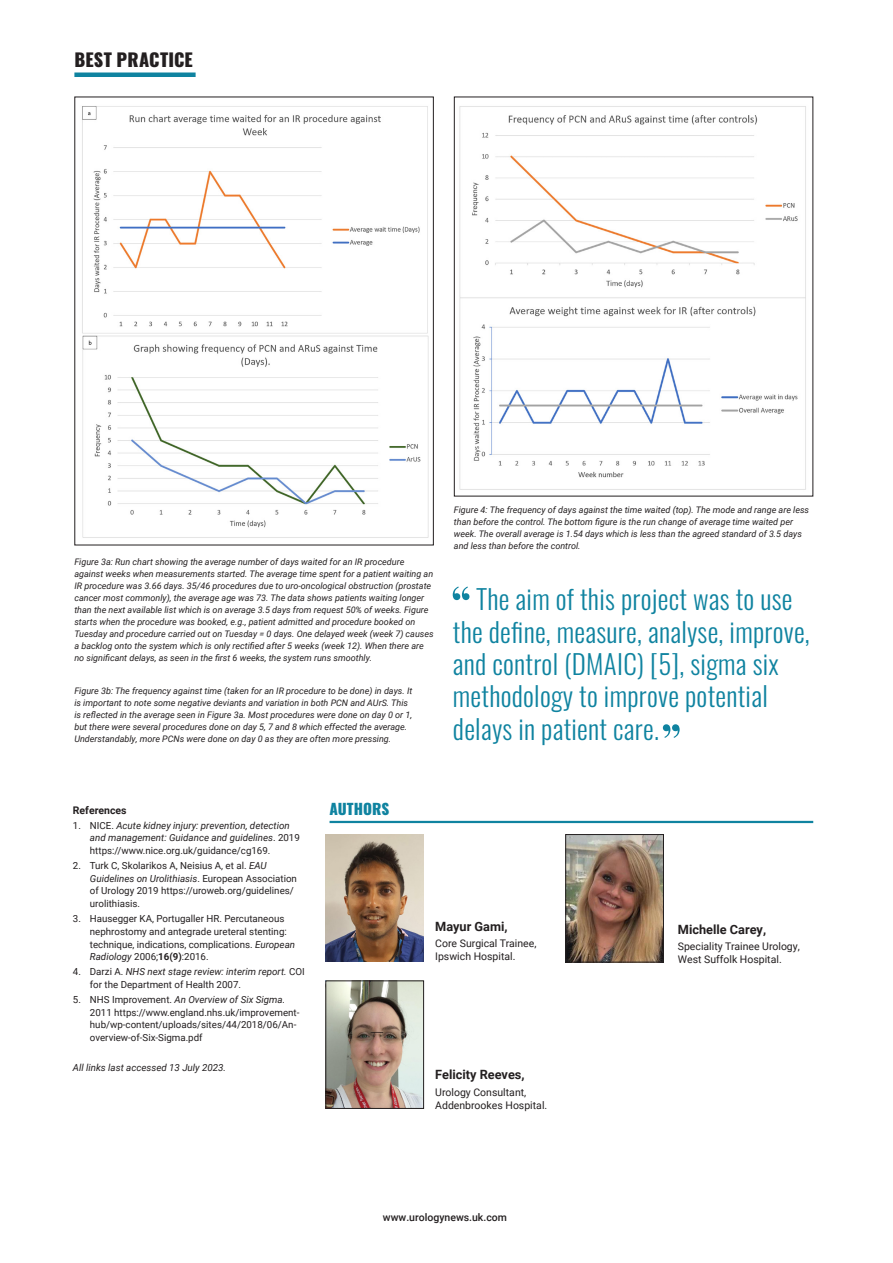
<style>
.page{position:relative;width:893px;height:1263px;background:#fff}
.page>*{position:absolute;margin:0;border:0;box-sizing:border-box;transform-origin:0 0}
.feature_Quote{font:54px "Playfair Display";color:#0f83a0}
.Body_No_Indent{font:300 27px/32.4px "Oswald";letter-spacing:.01em;color:#0f83a0}
.HEADING_Feature{font:800 18px "Oswald";letter-spacing:.01em;color:#231f20}
.Author_Section_Editor_Heading{font:800 15px "Oswald";color:#0f83a0}
.Author_name{font:700 12.75px "Roboto";color:#231f20}
.Author_biodata{font:10.5px/12.6px "Roboto";color:#231f20}
.t1{font:500 10.5px "Roboto";color:#231f20}
.Ref_title{font:700 10.5px "Roboto";color:#231f20}
.Ref_body{font:9.75px/12.8px "Roboto";color:#231f20}
.Ref_body-2{font:italic 9.75px/12.8px "Roboto";color:#231f20}
.Captions{font:italic 9px/12px "Roboto";color:#231f20}
.s1{font-style:normal}
.s2{font-style:italic}
.s3{font-weight:700}
</style>
<div class="page">
<div style="left:74px;top:72px;width:122px;height:5px;background:#0f83a0"></div>
<img style="left:82px;top:106px;width:347px;height:432px">
<img style="left:459px;top:106px;width:347px;height:384px">
<hr style="left:330px;top:821px;width:483px;height:2px;background:#0f83a0">
<img style="left:326px;top:834px;width:98px;height:128px">
<img style="left:567px;top:836px;width:95px;height:124px">
<div style="left:565px;top:834px;width:99px;height:128px;border:1px solid #231f20"></div>
<img style="left:328px;top:983px;width:94px;height:123px">
<div style="left:326px;top:981px;width:98px;height:127px;border:1px solid #231f20"></div>
<p class="HEADING_Feature" style="left:74px;top:50px;width:120px">BEST PRACTICE</p>
<p class="Captions" style="left:74px;top:556px;width:361px">Figure 3a: Run chart showing the average number of days waited for an IR procedure against weeks when measurements started. The average time spent for a patient waiting an IR procedure was 3.66 days. 35/46 procedures due to uro-oncological obstruction (prostate cancer most commonly), the average age was 73. The data shows patients waiting longer than the next available list which is on average 3.5 days from request 50% of weeks. Figure starts when the procedure was booked, e.g., patient admitted and procedure booked on Tuesday and procedure carried out on Tuesday = 0 days. One delayed week (week 7) causes a backlog onto the system which is only rectified after 5 weeks (week 12). When there are no significant delays, as seen in the first 6 weeks, the system runs smoothly.</p>
<p class="Captions" style="left:74px;top:684px;width:339px">Figure 3b: The frequency against time (taken for an IR procedure to be done) in days. It is important to note some negative deviants and variation in both PCN and AUrS. This is reflected in the average seen in Figure 3a. Most procedures were done on day 0 or 1, but there were several procedures done on day 5, 7 and 8 which effected the average.<br>Understandably, more PCNs were done on day 0 as they are often more pressing.</p>
<p class="Captions" style="left:454px;top:504px;width:357px">Figure 4: The frequency of days against the time waited (top). The mode and range are less than before the control. The bottom figure is the run change of average time waited per week. The overall average is 1.54 days which is less than the agreed standard of 3.5 days and less than before the control.</p>
<p class="Body_No_Indent" style="left:453px;top:580px;width:358px;text-indent:23px">The aim of this project was to use the define, measure, analyse, improve, and control (DMAIC) [5], sigma six methodology to improve potential delays in patient care.</p>
<p class="feature_Quote" style="left:450px;top:563px;width:24px">“</p>
<p class="feature_Quote" style="left:660px;top:701px;width:24px">”</p>
<p class="Ref_title" style="left:73px;top:802px;width:55px">References</p>
<p class="Ref_body-2" style="left:90px;top:818px;width:211px;text-indent:-17px"><span class="s1">1. NICE.</span> Acute kidney injury: prevention, detection and management: Guidance and guidelines<span class="s1">. 2019 https://www.nice.org.uk/guidance/cg169.</span></p>
<p class="Ref_body" style="left:90px;top:859px;width:209px;text-indent:-17px">2. Turk C, Skolarikos A, Neisius A, et al. <span class="s2">EAU Guidelines on Urolithiasis</span>. European Association of Urology 2019 https://uroweb.org/guidelines/ urolithiasis.</p>
<p class="Ref_body" style="left:90px;top:912px;width:207px;text-indent:-17px">3. Hausegger KA, Portugaller HR. Percutaneous nephrostomy and antegrade ureteral stenting: technique, indications, complications. <span class="s2">European Radiology</span> 2006;<span class="s3">16(9)</span>:2016.</p>
<p class="Ref_body" style="left:90px;top:965px;width:216px;text-indent:-17px">4. Darzi A. <span class="s2">NHS next stage review: interim report.</span> COI for the Department of Health 2007.</p>
<p class="Ref_body" style="left:90px;top:992px;width:211px;text-indent:-17px">5. NHS Improvement. <span class="s2">An Overview of Six Sigma.<br></span>2011 https://www.england.nhs.uk/improvement&shy;hub/wp-content/uploads/sites/44/2018/06/An&shy;overview-of-Six-Sigma.pdf</p>
<p class="Ref_body-2" style="left:73px;top:1060px;width:155px">All links last accessed 13 July 2023.</p>
<p class="Author_Section_Editor_Heading" style="left:330px;top:801px;width:61px">AUTHORS</p>
<p class="Author_name" style="left:435px;top:917px;width:74px">Mayur Gami,</p>
<p class="Author_biodata" style="left:435px;top:937px;width:103px">Core Surgical Trainee,<br>Ipswich Hospital.</p>
<p class="Author_name" style="left:435px;top:1066px;width:91px">Felicity Reeves,</p>
<p class="Author_biodata" style="left:435px;top:1086px;width:114px">Urology Consultant,<br>Addenbrookes Hospital.</p>
<p class="t1" style="left:383px;top:1210px;width:126px">www.urologynews.uk.com</p>
<p class="Author_name" style="left:678px;top:920px;width:90px">Michelle Carey,</p>
<p class="Author_biodata" style="left:678px;top:940px;width:124px">Speciality Trainee Urology,<br>West Suffolk Hospital.</p>
</div>
